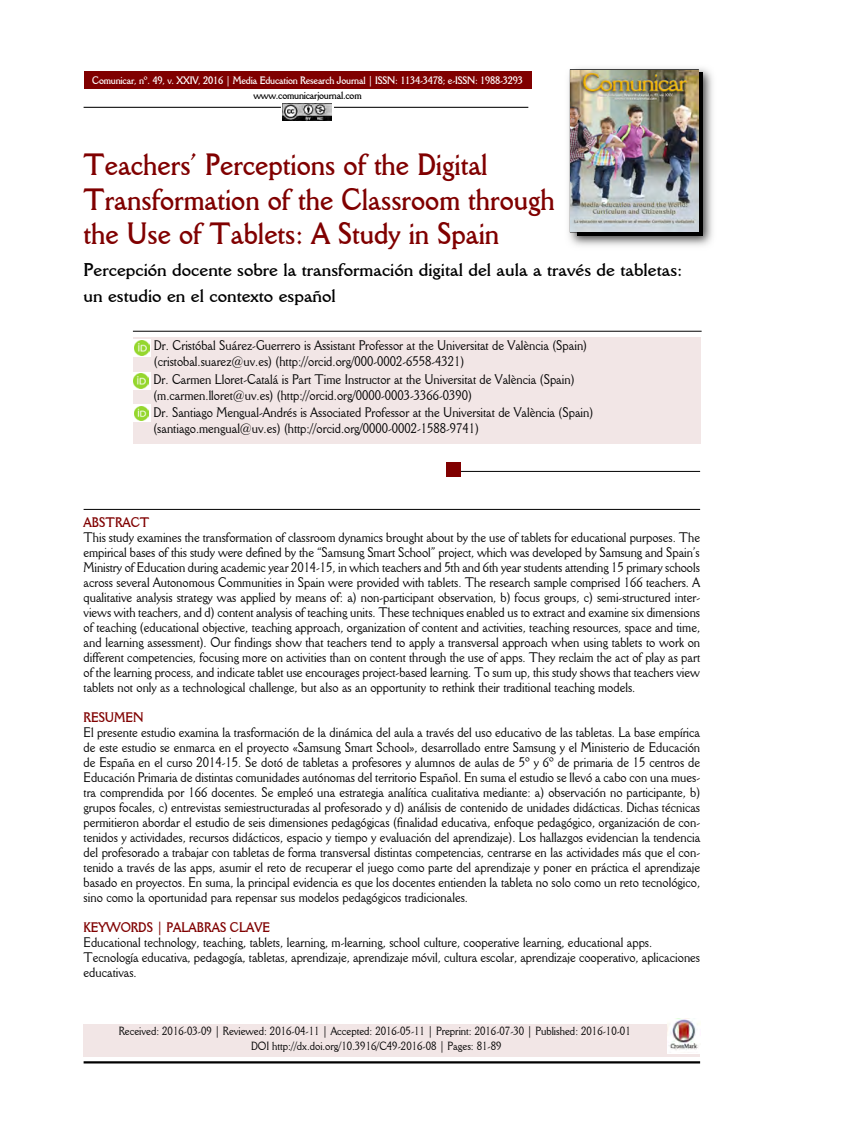
<style>
.page{position:relative;width:849px;height:1127px;background:#fff}
.page>*{position:absolute;margin:0;border:0;box-sizing:border-box;transform-origin:0 0}
.t1{font:700 30px/34.5px "Della Robbia BT";color:#800000;scale:.9 1}
.t2{font:700 18px/26px "Della Robbia BT";color:#000}
.t3{font:13.5px/15px "Della Robbia BT";color:#000;scale:.9 1}
.t4{font:700 13.5px "Della Robbia BT";color:#800000;scale:.9 1}
.t5{font:11.55px/15px "Della Robbia BT";color:#000;text-align:center;scale:.9 1}
.t6{font:700 10.5px "Della Robbia BT";letter-spacing:-.02em;color:#fff;scale:.9 1}
.t7{font:700 10.5px "Della Robbia BT";letter-spacing:-.02em;color:#000;scale:.9 1}
</style>
<div class="page">
<svg style="left:83px;top:106px;width:446px;height:2px"></svg>
<div style="left:84px;top:71px;width:448px;height:17px;background:#800000"></div>
<div style="left:133px;top:337px;width:567px;height:107px;background:#f2e6e6"></div>
<div style="left:84px;top:1024px;width:616px;height:33px;background:#f2e6e6"></div>
<img style="left:568px;top:68px;width:145px;height:178px">
<img style="left:577px;top:73px;width:125px;height:163px">
<img style="left:571px;top:70px;width:127px;height:162px">
<svg style="left:132px;top:330px;width:570px;height:2px"></svg>
<svg style="left:83px;top:508px;width:618px;height:2px"></svg>
<svg style="left:461px;top:470px;width:240px;height:2px"></svg>
<div style="left:668px;top:1018px;width:32px;height:35px;background:#fff"></div>
<img style="left:668px;top:1018px;width:32px;height:32px">
<hr style="left:84px;top:1061px;width:616px;height:2px;background:#000">
<div style="left:446px;top:463px;width:15px;height:14px;background:#800000"></div>
<svg style="left:133px;top:339px;width:18px;height:17px"></svg>
<img style="left:134px;top:340px;width:15px;height:15px">
<div style="left:281px;top:103px;width:53px;height:18px;background:#fff"></div>
<img style="left:282px;top:103px;width:50px;height:18px">
<svg style="left:133px;top:372px;width:17px;height:17px"></svg>
<img style="left:134px;top:373px;width:15px;height:15px">
<div style="left:133px;top:404px;width:18px;height:18px;background:#fff"></div>
<img style="left:134px;top:406px;width:15px;height:15px">
<p class="t6" style="left:92px;top:74px;width:480px">Comunicar, nº. 49, v. XXIV, 2016 | Media Education Research Journal | ISSN: 1134-3478; e-ISSN: 1988-3293</p>
<p class="t7" style="left:253px;top:88px;width:122px">www.comunicarjournal.com</p>
<h1 class="t1" style="left:84px;top:147px;width:525px">Teachers’ Perceptions of the Digital<br>Transformation of the Classroom through the Use of Tablets: A Study in Spain</h1>
<h2 class="t2" style="left:84px;top:256px;width:601px">Percepción docente sobre la transformación digital del aula a través de tabletas: un estudio en el contexto español</h2>
<p class="t3" style="left:154px;top:337px;width:483px;line-height:15.8px">Dr. Cristóbal Suárez-Guerrero is Assistant Professor at the Universitat de València (Spain) (cristobal.suarez@uv.es) (http://orcid.org/000-0002-6558-4321)</p>
<p class="t3" style="left:153px;top:371px;width:469px;line-height:15.8px">Dr. Carmen Lloret-Catalá is Part Time Instructor at the Universitat de València (Spain) (m.carmen.lloret@uv.es) (http://orcid.org/0000-0003-3366-0390)</p>
<p class="t3" style="left:154px;top:405px;width:490px;line-height:15.8px">Dr. Santiago Mengual-Andrés is Associated Professor at the Universitat de València (Spain) (santiago.mengual@uv.es) (http://orcid.org/0000-0002-1588-9741)</p>
<p class="t4" style="left:84px;top:514px;width:75px">ABSTRACT</p>
<p class="t3" style="left:84px;top:530px;width:687px;text-align:justify">This study examines the transformation of classroom dynamics brought about by the use of tablets for educational purposes. The empirical bases of this study were defined by the “Samsung Smart School” project, which was developed by Samsung and Spain’s Ministry of Education during academic year 2014-15, in which teachers and 5th and 6th year students attending 15 primary schools across several Autonomous Communities in Spain were provided with tablets. The research sample comprised 166 teachers. A qualitative analysis strategy was applied by means of: a) non-participant observation, b) focus groups, c) semi-structured inter&shy;views with teachers, and d) content analysis of teaching units. These techniques enabled us to extract and examine six dimensions of teaching (educational objective, teaching approach, organization of content and activities, teaching resources, space and time, and learning assessment). Our findings show that teachers tend to apply a transversal approach when using tablets to work on different competencies, focusing more on activities than on content through the use of apps. They reclaim the act of play as part of the learning process, and indicate tablet use encourages project-based learning. To sum up, this study shows that teachers view tablets not only as a technological challenge, but also as an opportunity to rethink their traditional teaching models.</p>
<p class="t4" style="left:84px;top:709px;width:68px">RESUMEN</p>
<p class="t3" style="left:84px;top:725px;width:687px;text-align:justify">El presente estudio examina la trasformación de la dinámica del aula a través del uso educativo de las tabletas. La base empírica de este estudio se enmarca en el proyecto «Samsung Smart School», desarrollado entre Samsung y el Ministerio de Educación de España en el curso 2014-15. Se dotó de tabletas a profesores y alumnos de aulas de 5º y 6º de primaria de 15 centros de Educación Primaria de distintas comunidades autónomas del territorio Español. En suma el estudio se llevó a cabo con una mues&shy;tra comprendida por 166 docentes. Se empleó una estrategia analítica cualitativa mediante: a) observación no participante, b) grupos focales, c) entrevistas semiestructuradas al profesorado y d) análisis de contenido de unidades didácticas. Dichas técnicas permitieron abordar el estudio de seis dimensiones pedagógicas (finalidad educativa, enfoque pedagógico, organización de con&shy;tenidos y actividades, recursos didácticos, espacio y tiempo y evaluación del aprendizaje). Los hallazgos evidencian la tendencia del profesorado a trabajar con tabletas de forma transversal distintas competencias, centrarse en las actividades más que el con&shy;tenido a través de las apps, asumir el reto de recuperar el juego como parte del aprendizaje y poner en práctica el aprendizaje basado en proyectos. En suma, la principal evidencia es que los docentes entienden la tableta no solo como un reto tecnológico, sino como la oportunidad para repensar sus modelos pedagógicos tradicionales.</p>
<p class="t4" style="left:84px;top:919px;width:209px">KEYWORDS | PALABRAS CLAVE</p>
<p class="t3" style="left:84px;top:935px;width:687px">Educational technology, teaching, tablets, learning, m-learning, school culture, cooperative learning, educational apps.<br>Tecnología educativa, pedagogía, tabletas, aprendizaje, aprendizaje móvil, cultura escolar, aprendizaje cooperativo, aplicaciones educativas.</p>
<p class="t5" style="left:119px;top:1023px;width:570px">Received: 2016-03-09 | Reviewed: 2016-04-11 | Accepted: 2016-05-11 | Preprint: 2016-07-30 | Published: 2016-10-01<br>DOI http://dx.doi.org/10.3916/C49-2016-08 | Pages: 81-89</p>
</div>
